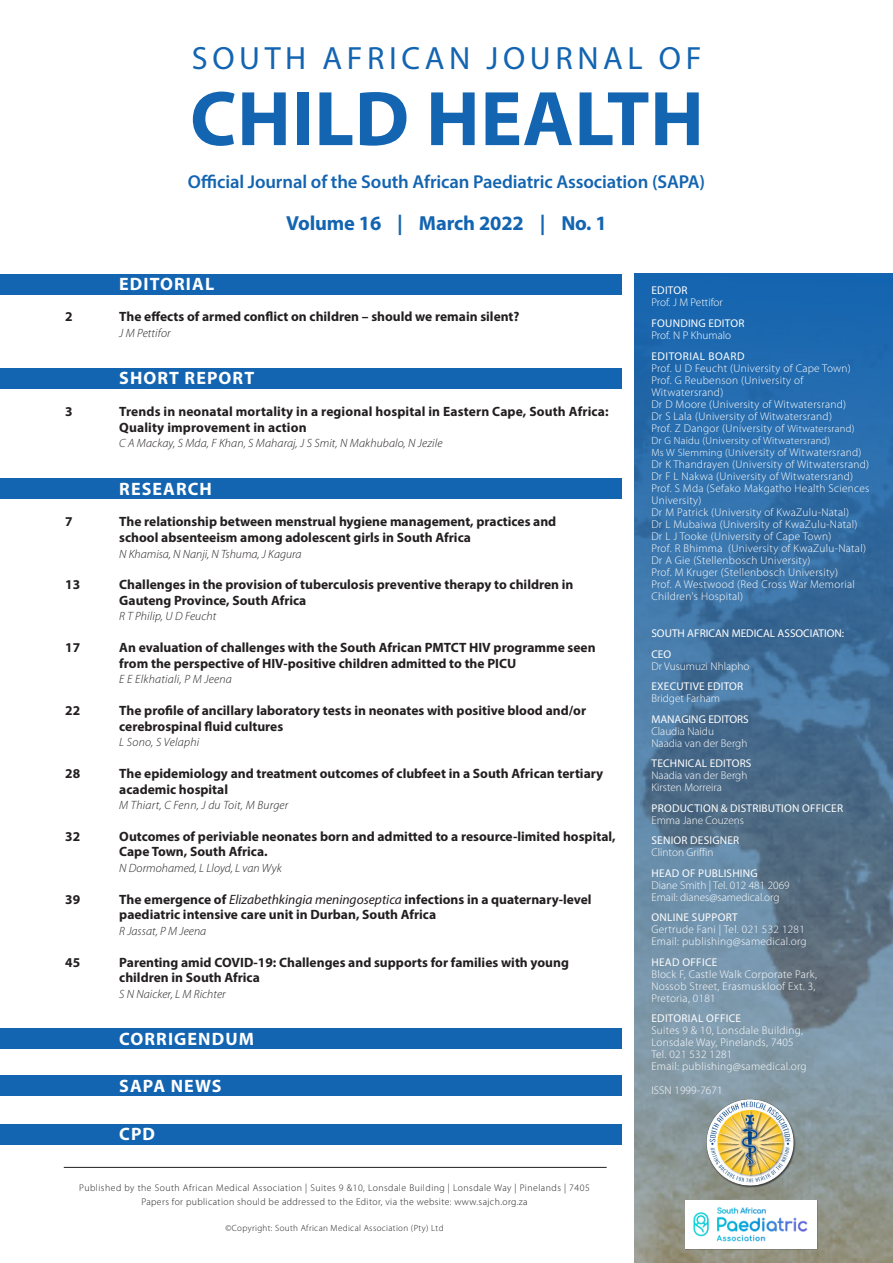
<style>
.page{position:relative;width:893px;height:1263px;background:#fff}
.page>*{position:absolute;margin:0;border:0;box-sizing:border-box;transform-origin:0 0}
.B_HEAD{font:700 78.15px "Myriad Pro";letter-spacing:.005em;color:#1364b1}
.COVER_TITLES_TEXT{font:32.25px "Myriad Pro";letter-spacing:.145em;color:#1364b1}
.COVER_TITLES_TEXT-2{font:700 20.4px "Myriad Pro";letter-spacing:-.005em;color:#1364b1}
.COVER_TITLES_TEXT-3{font:600 18.75px "Myriad Pro";letter-spacing:-.005em;color:#1364b1}
.CONTENTS_HEAD{font:700 18px "Myriad Pro";letter-spacing:.06em;color:#fff}
.AUTHOR{font:700 18px "Myriad Pro";letter-spacing:.06em;color:#fff}
.AUTHOR-2{font:700 13.5px/15.8px "Myriad Pro";color:#231f20}
.AUTHOR-3{font:italic 300 12px "Myriad Pro";letter-spacing:.01em;color:#231f20}
.t1{font:300 11.25px/12px "Myriad Pro";letter-spacing:.025em;color:#fff}
.t2{font:300 11.25px "Myriad Pro";color:#fff}
.t3{font:11.25px/12px "Myriad Pro";letter-spacing:.02em;color:#fff}
.t4{font:11.25px "Myriad Pro";color:#fff}
.t5{font:300 10.5px "Myriad Pro";letter-spacing:.025em;color:#fff}
.t6{font:300 9.75px "Myriad Pro";letter-spacing:.05em;color:#231f20}
.t7{font:300 9px "Myriad Pro";letter-spacing:.04em;color:#231f20}
.s1{font-weight:400;font-style:italic}
.s2{font-weight:400}
.s3{font-size:10.5px}
.s4{font-weight:300}
</style>
<div class="page">
<div style="left:0;top:274px;width:621px;height:20px;background:#1364b1"></div>
<div style="left:0;top:368px;width:621px;height:21px;background:#1364b1"></div>
<div style="left:0;top:477px;width:621px;height:21px;background:#1364b1"></div>
<div style="left:0;top:1028px;width:621px;height:21px;background:#1364b1"></div>
<div style="left:0;top:1075px;width:621px;height:21px;background:#1364b1"></div>
<div style="left:0;top:1123px;width:621px;height:21px;background:#1364b1"></div>
<svg style="left:634px;top:274px;width:259px;height:989px;background:#507a9e"></svg>
<hr style="left:64px;top:1167px;width:543px;height:1px;background:#231f20">
<img style="left:706px;top:1098px;width:90px;height:90px">
<img style="left:685px;top:1201px;width:132px;height:48px">
<p class="COVER_TITLES_TEXT" style="left:192px;top:38px;width:511px">SOUTH AFRICAN JOURNAL OF</p>
<h2 class="B_HEAD" style="left:190px;top:68px;width:515px">CHILD HEALTH</h2>
<p class="COVER_TITLES_TEXT-3" style="left:188px;top:170px;width:519px">Official Journal of the South African Paediatric Association (SAPA)</p>
<p class="CONTENTS_HEAD" style="left:119px;top:272px;width:96px">EDITORIAL</p>
<p class="COVER_TITLES_TEXT-2" style="left:286px;top:210px;width:322px">Volume 16 | March 2022 | No. 1</p>
<p class="AUTHOR-2" style="left:65px;top:309px;width:9px">2</p>
<p class="AUTHOR-2" style="left:119px;top:309px;width:402px">The effects of armed conflict on children – should we remain silent?</p>
<p class="AUTHOR-3" style="left:119px;top:327px;width:53px">J M Pettifor</p>
<p class="CONTENTS_HEAD" style="left:119px;top:367px;width:136px">SHORT REPORT</p>
<p class="AUTHOR-2" style="left:65px;top:403px;width:9px">3</p>
<p class="AUTHOR-2" style="left:119px;top:403px;width:491px">Trends in neonatal mortality in a regional hospital in Eastern Cape, South Africa:<br>Quality improvement in action</p>
<p class="AUTHOR-3" style="left:119px;top:437px;width:325px">C A Mackay, S Mda, F Khan, S Maharaj, J S Smit, N Makhubalo, N Jezile</p>
<p class="AUTHOR" style="left:119px;top:477px;width:94px">RESEARCH</p>
<p class="AUTHOR-2" style="left:65px;top:513px;width:9px">7</p>
<p class="AUTHOR-2" style="left:119px;top:513px;width:439px">The relationship between menstrual hygiene management, practices and school absenteeism among adolescent girls in South Africa</p>
<p class="AUTHOR-3" style="left:119px;top:547px;width:184px">N Khamisa, N Nanji, N Tshuma, J Kagura</p>
<p class="AUTHOR-2" style="left:65px;top:576px;width:16px">13</p>
<p class="AUTHOR-2" style="left:119px;top:576px;width:456px">Challenges in the provision of tuberculosis preventive therapy to children in<br>Gauteng Province, South Africa</p>
<p class="AUTHOR-3" style="left:119px;top:610px;width:99px">R T Philip, U D Feucht</p>
<p class="AUTHOR-2" style="left:65px;top:639px;width:16px">17</p>
<p class="AUTHOR-2" style="left:119px;top:639px;width:478px">An evaluation of challenges with the South African PMTCT HIV programme seen from the perspective of HIV-positive children admitted to the PICU</p>
<p class="AUTHOR-3" style="left:119px;top:673px;width:114px">E E Elkhatiali, P M Jeena</p>
<p class="AUTHOR-2" style="left:65px;top:702px;width:16px">22</p>
<p class="AUTHOR-2" style="left:119px;top:702px;width:468px">The profile of ancillary laboratory tests in neonates with positive blood and/or</p>
<p class="AUTHOR-2" style="left:119px;top:718px;width:165px">cerebrospinal fluid cultures</p>
<p class="AUTHOR-3" style="left:119px;top:736px;width:82px">L Sono, S Velaphi</p>
<p class="AUTHOR-2" style="left:65px;top:765px;width:16px">28</p>
<p class="AUTHOR-2" style="left:119px;top:765px;width:485px">The epidemiology and treatment outcomes of clubfeet in a South African tertiary academic hospital</p>
<p class="AUTHOR-3" style="left:119px;top:799px;width:171px">M Thiart, C Fenn, J du Toit, M Burger</p>
<p class="AUTHOR-2" style="left:65px;top:828px;width:16px">32</p>
<p class="AUTHOR-2" style="left:119px;top:828px;width:498px">Outcomes of periviable neonates born and admitted to a resource-limited hospital,<br>Cape Town, South Africa.</p>
<p class="AUTHOR-3" style="left:119px;top:862px;width:164px">N Dormohamed, L Lloyd, L van Wyk</p>
<p class="AUTHOR-2" style="left:65px;top:891px;width:16px">39</p>
<p class="AUTHOR-2" style="left:119px;top:891px;width:474px">The emergence of <span class="s1">Elizabethkingia meningoseptica</span> infections in a quaternary-level paediatric intensive care unit in Durban, South Africa</p>
<p class="AUTHOR-3" style="left:119px;top:925px;width:89px">R Jassat, P M Jeena</p>
<p class="AUTHOR-2" style="left:65px;top:954px;width:16px">45</p>
<p class="AUTHOR-2" style="left:119px;top:954px;width:451px">Parenting amid COVID-19: Challenges and supports for families with young children in South Africa</p>
<p class="AUTHOR-3" style="left:119px;top:988px;width:108px">S N Naicker, L M Richter</p>
<p class="CONTENTS_HEAD" style="left:119px;top:1027px;width:136px">CORRIGENDUM</p>
<p class="CONTENTS_HEAD" style="left:119px;top:1075px;width:104px">SAPA NEWS</p>
<p class="AUTHOR" style="left:119px;top:1122px;width:37px">CPD</p>
<p class="t6" style="left:79px;top:1182px;width:512px">Published by the South African Medical Association | Suites 9 &amp;10, Lonsdale Building | Lonsdale Way | Pinelands | 7405</p>
<p class="t6" style="left:141px;top:1197px;width:388px">Papers for publication should be addressed to the Editor, via the website: www.sajch.org.za</p>
<p class="t7" style="left:225px;top:1222px;width:220px">©Copyright: South African Medical Association (Pty) Ltd</p>
<p class="t3" style="left:651px;top:285px;width:37px">EDITOR</p>
<p class="t2" style="left:651px;top:297px;width:73px">Prof. J M Pettifor</p>
<p class="t3" style="left:651px;top:317px;width:94px">FOUNDING EDITOR</p>
<p class="t2" style="left:651px;top:329px;width:81px">Prof. N P Khumalo</p>
<p class="t1" style="left:651px;top:350px;width:205px"><span class="s2">EDITORIAL BOARD<br></span>Prof. U D Feucht (University of Cape Town)<br>Prof. G Reubenson (University of Witwatersrand)<br>Dr D Moore (University of Witwatersrand)<br>Dr S Lala (University of Witwatersrand)<br>Prof. Z Dangor (University of <span class="s3">Witwatersrand)</span></p>
<p class="t5" style="left:651px;top:434px;width:180px">Dr G Naidu (University of Witwatersrand)</p>
<p class="t1" style="left:651px;top:446px;width:219px"><span class="s3">Ms W Slemming (U</span>niversity of Witwatersrand)<br>Dr K Thandrayen (University of Witwatersrand)<br>Dr F L Nakwa (University of Witwatersrand)<br>Prof. S Mda (Sefako Makgatho Health Sciences University)<br>Dr M Patrick (University of KwaZulu-Natal)<br>Dr L Mubaiwa (University of KwaZulu-Natal)<br>Dr L J Tooke (University of Cape Town)<br>Prof. R Bhimma (University of KwaZulu-Natal)<br>Dr A Gie (Stellenbosch University)<br>Prof. M Kruger (Stellenbosch University)<br>Prof. A Westwood (Red Cross War Memorial Children's Hospital)</p>
<p class="t4" style="left:651px;top:626px;width:194px">SOUTH AFRICAN MEDICAL ASSOCIATION:</p>
<p class="t3" style="left:651px;top:648px;width:21px">CEO</p>
<p class="t2" style="left:651px;top:660px;width:100px">Dr Vusumuzi Nhlapho</p>
<p class="t3" style="left:651px;top:680px;width:93px">EXECUTIVE EDITOR</p>
<p class="t2" style="left:651px;top:692px;width:70px">Bridget Farham</p>
<p class="t4" style="left:651px;top:712px;width:99px">MANAGING EDITORS</p>
<p class="t2" style="left:651px;top:725px;width:64px">Claudia Naidu</p>
<p class="t2" style="left:651px;top:737px;width:97px">Naadia van der Bergh</p>
<p class="t3" style="left:651px;top:757px;width:101px">TECHNICAL EDITORS</p>
<p class="t2" style="left:651px;top:769px;width:97px">Naadia van der Bergh</p>
<p class="t2" style="left:651px;top:781px;width:72px">Kirsten Morreira</p>
<p class="t3" style="left:651px;top:802px;width:193px">PRODUCTION &amp; DISTRIBUTION OFFICER<br><span class="s4">Emma Jane Couzens</span></p>
<p class="t3" style="left:651px;top:834px;width:89px">SENIOR DESIGNER</p>
<p class="t2" style="left:651px;top:846px;width:64px">Clinton Griffin</p>
<p class="t3" style="left:651px;top:867px;width:108px">HEAD OF PUBLISHING</p>
<p class="t2" style="left:651px;top:879px;width:140px">Diane Smith | Tel. 012 481 2069</p>
<p class="t2" style="left:651px;top:891px;width:130px">Email: dianes@samedical.org</p>
<p class="t3" style="left:651px;top:911px;width:88px">ONLINE SUPPORT</p>
<p class="t1" style="left:651px;top:923px;width:155px">Gertrude Fani | Tel. 021 532 1281</p>
<p class="t1" style="left:651px;top:935px;width:157px">Email: publishing@samedical.org</p>
<p class="t3" style="left:651px;top:956px;width:67px">HEAD OFFICE</p>
<p class="t1" style="left:651px;top:968px;width:167px">Block F, Castle Walk Corporate Park,</p>
<p class="t1" style="left:651px;top:980px;width:166px">Nossob Street, Erasmuskloof Ext. 3,</p>
<p class="t1" style="left:651px;top:992px;width:66px">Pretoria, 0181</p>
<p class="t3" style="left:651px;top:1012px;width:91px">EDITORIAL OFFICE</p>
<p class="t1" style="left:651px;top:1024px;width:153px">Suites 9 &amp; 10, Lonsdale Building,</p>
<p class="t1" style="left:651px;top:1036px;width:144px">Lonsdale Way, Pinelands, 7405</p>
<p class="t1" style="left:651px;top:1048px;width:157px">Tel. 021 532 1281<br>Email: publishing@samedical.org</p>
<p class="t1" style="left:651px;top:1084px;width:73px">ISSN 1999-7671</p>
</div>
